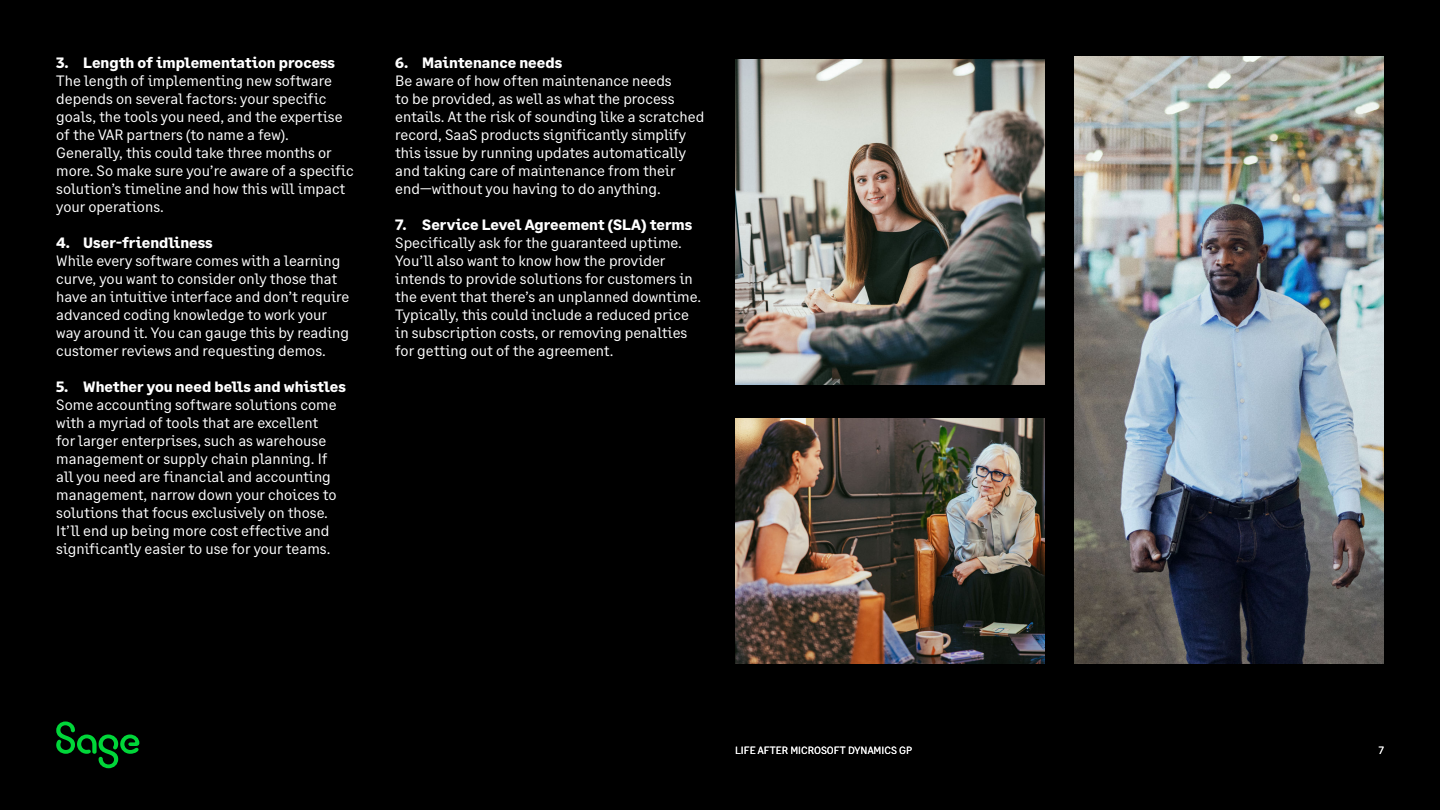
<style>
.page{position:relative;width:1440px;height:810px;background:#000}
.page>*{position:absolute;margin:0;border:0;box-sizing:border-box;transform-origin:0 0}
.t1{font:15px/18px "Sage Text";color:#fff}
.t2{font:700 15px "Sage Text";color:#fff}
.t3{font:10.5px "Sage Text";color:#fff}
</style>
<div class="page">
<img style="left:1074px;top:56px;width:310px;height:608px">
<img style="left:735px;top:59px;width:310px;height:326px">
<img style="left:735px;top:418px;width:310px;height:246px">
<svg style="left:56px;top:722px;width:83px;height:46px"></svg>
<p class="t2" style="left:56px;top:57px;width:280px">3. Length of implementation process</p>
<p class="t1" style="left:56px;top:73px;width:299px">The length of implementing new software depends on several factors: your specific goals, the tools you need, and the expertise of the VAR partners (to name a few).<br>Generally, this could take three months or more. So make sure you’re aware of a specific solution’s timeline and how this will impact your operations.</p>
<p class="t2" style="left:56px;top:237px;width:158px">4. User-friendliness</p>
<p class="t1" style="left:56px;top:253px;width:295px">While every software comes with a learning curve, you want to consider only those that have an intuitive interface and don’t require advanced coding knowledge to work your way around it. You can gauge this by reading customer reviews and requesting demos.</p>
<p class="t2" style="left:56px;top:381px;width:291px">5. Whether you need bells and whistles</p>
<p class="t1" style="left:56px;top:397px;width:282px">Some accounting software solutions come with a myriad of tools that are excellent for larger enterprises, such as warehouse management or supply chain planning. If all you need are financial and accounting management, narrow down your choices to solutions that focus exclusively on those.<br>It’ll end up being more cost effective and significantly easier to use for your teams.</p>
<p class="t2" style="left:395px;top:57px;width:168px">6. Maintenance needs</p>
<p class="t1" style="left:395px;top:73px;width:311px">Be aware of how often maintenance needs<br>to be provided, as well as what the process entails. At the risk of sounding like a scratched record, SaaS products significantly simplify this issue by running updates automatically and taking care of maintenance from their end—without you having to do anything.</p>
<p class="t2" style="left:395px;top:219px;width:299px">7. Service Level Agreement (SLA) terms</p>
<p class="t1" style="left:395px;top:235px;width:307px">Specifically ask for the guaranteed uptime.<br>You’ll also want to know how the provider intends to provide solutions for customers in the event that there’s an unplanned downtime.<br>Typically, this could include a reduced price in subscription costs, or removing penalties for getting out of the agreement.</p>
<p class="t3" style="left:735px;top:746px;width:178px">LIFE AFTER MICROSOFT DYNAMICS GP</p>
<p class="t3" style="left:1379px;top:746px;width:7px">7</p>
<p class="t3" style="left:735px;top:746px;width:178px">LIFE AFTER MICROSOFT DYNAMICS GP</p>
<p class="t3" style="left:1379px;top:746px;width:7px">7</p>
</div>
